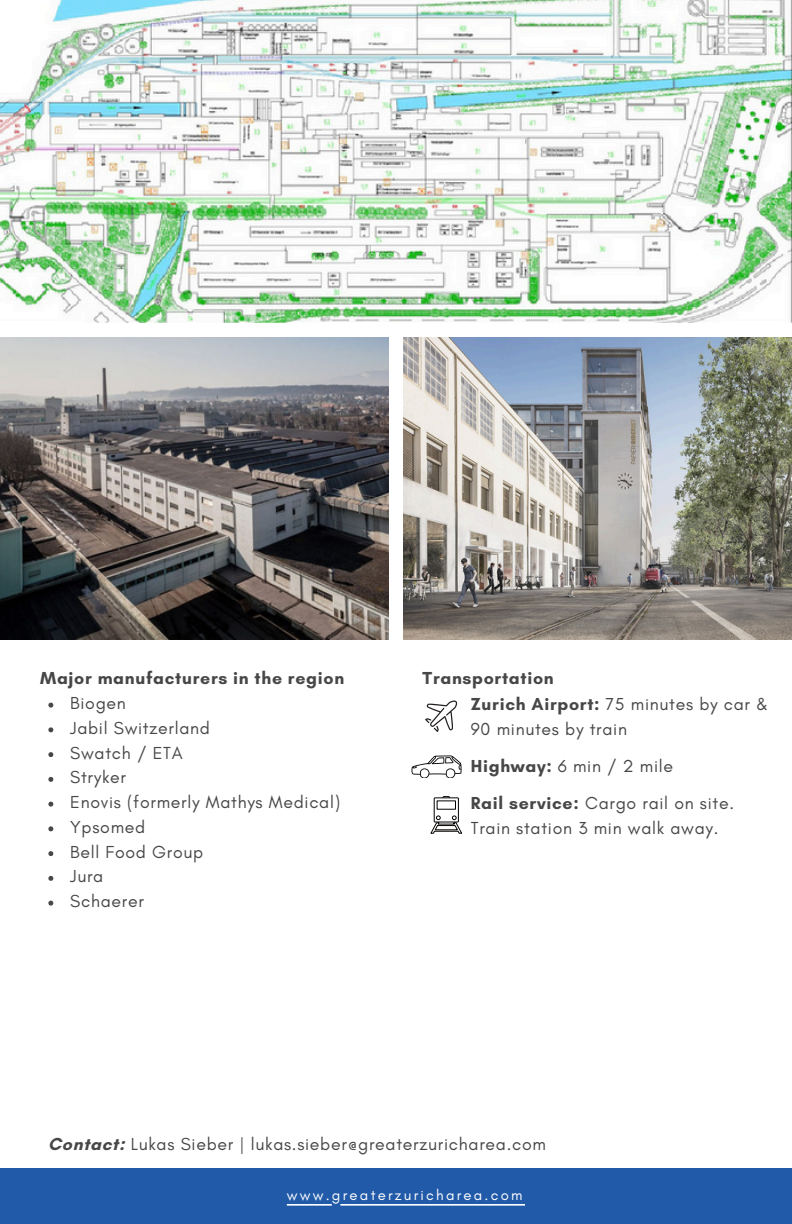
<style>
.page{position:relative;width:792px;height:1224px;background:#fff}
.page>*{position:absolute;margin:0;border:0;box-sizing:border-box;transform-origin:0 0}
.t1{font:17.8px/24.8px "Glacial Indifference";letter-spacing:.04em;color:#474747}
.t2{font:700 17.8px "Glacial Indifference";letter-spacing:.04em;color:#474747}
.t3{font:14.8px "Glacial Indifference";letter-spacing:.15em;color:#fff}
.s1{font-weight:700}
</style>
<div class="page">
<div style="left:0;top:1169px;width:792px;height:55px;background:#215aa8"></div>
<svg style="left:287px;top:1204px;width:238px;height:2px"></svg>
<img style="left:0;top:0;width:792px;height:322px">
<img style="left:403px;top:338px;width:389px;height:301px">
<svg style="left:425px;top:700px;width:33px;height:32px"></svg>
<div style="left:434px;top:797px;width:25px;height:25px;border:1px solid #040200"></div>
<svg style="left:431px;top:816px;width:31px;height:18px"></svg>
<svg style="left:411px;top:755px;width:51px;height:23px"></svg>
<img style="left:0;top:338px;width:388px;height:301px">
<svg style="left:48px;top:703px;width:5px;height:5px"></svg>
<svg style="left:48px;top:727px;width:5px;height:5px"></svg>
<svg style="left:48px;top:752px;width:5px;height:5px"></svg>
<svg style="left:48px;top:777px;width:5px;height:5px"></svg>
<svg style="left:48px;top:802px;width:5px;height:5px"></svg>
<svg style="left:48px;top:826px;width:5px;height:5px"></svg>
<svg style="left:48px;top:851px;width:5px;height:5px"></svg>
<svg style="left:48px;top:876px;width:5px;height:5px"></svg>
<svg style="left:48px;top:901px;width:5px;height:5px"></svg>
<p class="t2" style="left:40px;top:668px;width:306px">Major manufacturers in the region</p>
<p class="t1" style="left:70px;top:691px;width:57px">Biogen</p>
<p class="t1" style="left:70px;top:715px;width:141px">Jabil Switzerland</p>
<p class="t1" style="left:70px;top:740px;width:114px">Swatch / ETA</p>
<h1 class="t1" style="left:70px;top:765px;width:57px">Stryker</h1>
<p class="t1" style="left:70px;top:790px;width:271px">Enovis (formerly Mathys Medical)</p>
<h2 class="t1" style="left:70px;top:814px;width:77px">Ypsomed</h2>
<p class="t1" style="left:70px;top:839px;width:135px">Bell Food Group</p>
<h2 class="t1" style="left:70px;top:864px;width:35px">Jura</h2>
<p class="t1" style="left:70px;top:889px;width:75px">Schaerer</p>
<p class="t2" style="left:423px;top:668px;width:133px">Transportation</p>
<p class="t1" style="left:471px;top:692px;width:299px"><span class="s1">Zurich Airport:</span> 75 minutes by car &amp;<br>90 minutes by train</p>
<p class="t1" style="left:471px;top:753px;width:204px"><span class="s1">Highway:</span> 6 min / 2 mile</p>
<p class="t1" style="left:471px;top:791px;width:265px"><span class="s1">Rail service:</span> Cargo rail on site.<br>Train station 3 min walk away.</p>
<h1 class="t1" style="left:48px;top:1131px;width:499px"><span class="s1">Contact:</span> Lukas Sieber | lukas.sieber@greaterzuricharea.com</h1>
<p class="t3" style="left:287px;top:1186px;width:237px">www.greaterzuricharea.com</p>
</div>
